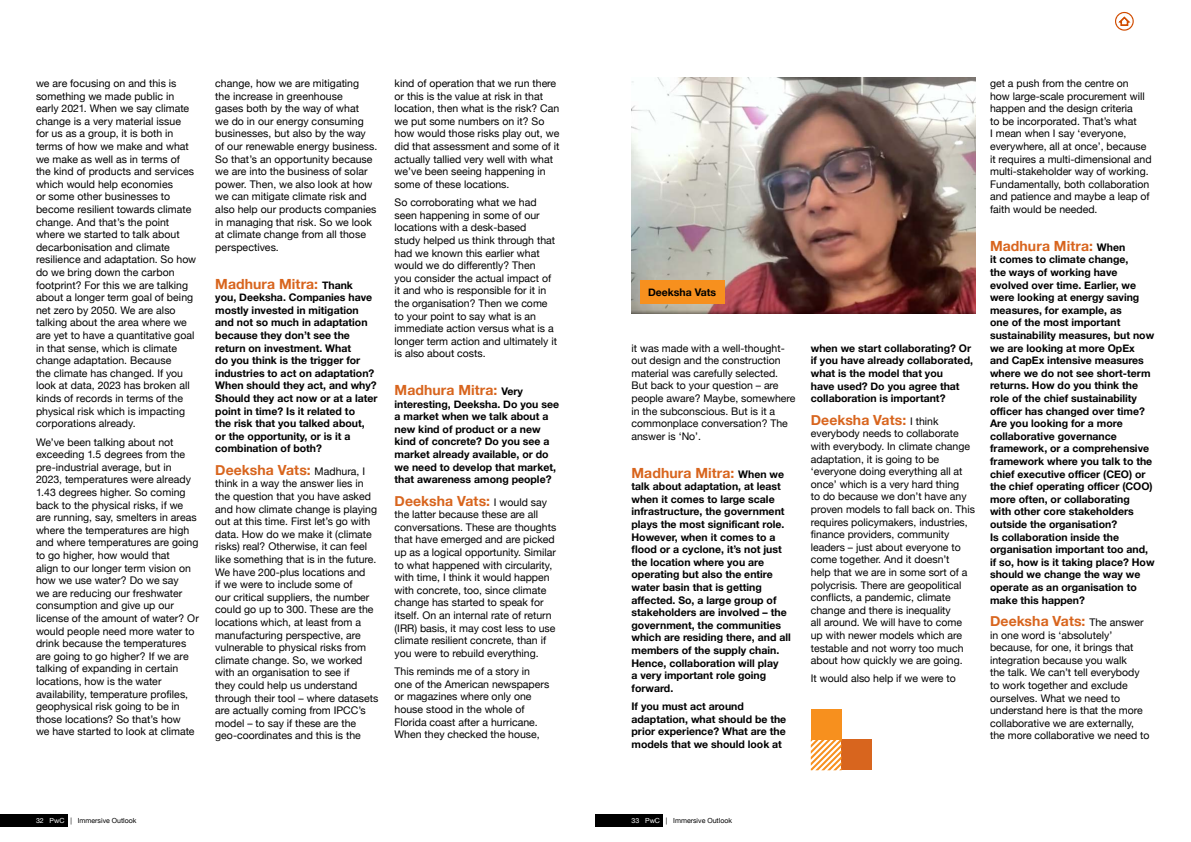
<style>
.page{position:relative;width:1191px;height:842px;background:#fff}
.page>*{position:absolute;margin:0;border:0;box-sizing:border-box;transform-origin:0 0}
.t1{font:700 14px "Helvetica Neue";letter-spacing:.005em;color:#d8651e}
.t2{font:10.5px/12.6px "Helvetica Neue";color:#000}
.t3{font:700 10.5px/12.6px "Helvetica Neue";color:#000}
.t4{font:7px "Helvetica Neue";color:#000}
.s1{font-size:10.5px;color:#000}
.s2{font-weight:400;font-size:10.5px;color:#000}
.s3{color:#fff}
</style>
<div class="page">
<img style="left:631px;top:77px;width:344px;height:236px">
<div style="left:841px;top:739px;width:31px;height:31px;background:#d8651e"></div>
<svg style="left:811px;top:739px;width:30px;height:31px"></svg>
<div style="left:811px;top:709px;width:30px;height:30px;background:#f7901e"></div>
<div style="left:0;top:814px;width:67px;height:12px;background:#000"></div>
<div style="left:595px;top:814px;width:68px;height:13px;background:#000"></div>
<div style="left:641px;top:280px;width:84px;height:23px;background:#f7901e"></div>
<svg style="left:1115px;top:12px;width:18px;height:19px"></svg>
<p class="t2" style="left:36px;top:78px;width:162px">we are focusing on and this is something we made public in early 2021. When we say climate change is a very material issue for us as a group, it is both in terms of how we make and what we make as well as in terms of the kind of products and services which would help economies<br>or some other businesses to become resilient towards climate change. And that’s the point where we started to talk about decarbonisation and climate resilience and adaptation. So how do we bring down the carbon footprint? For this we are talking about a longer term goal of being net zero by 2050. We are also talking about the area where we are yet to have a quantitative goal in that sense, which is climate change adaptation. Because<br>the climate has changed. If you look at data, 2023 has broken all kinds of records in terms of the physical risk which is impacting corporations already.</p>
<p class="t2" style="left:36px;top:436px;width:164px">We’ve been talking about not exceeding 1.5 degrees from the pre-industrial average, but in<br>2023, temperatures were already<br>1.43 degrees higher. So coming back to the physical risks, if we are running, say, smelters in areas where the temperatures are high and where temperatures are going to go higher, how would that<br>align to our longer term vision on how we use water? Do we say<br>we are reducing our freshwater consumption and give up our license of the amount of water? Or would people need more water to drink because the temperatures are going to go higher? If we are talking of expanding in certain locations, how is the water availability, temperature profiles, geophysical risk going to be in those locations? So that’s how<br>we have started to look at climate</p>
<p class="t2" style="left:215px;top:78px;width:164px">change, how we are mitigating<br>the increase in greenhouse<br>gases both by the way of what<br>we do in our energy consuming businesses, but also by the way of our renewable energy business.<br>So that’s an opportunity because we are into the business of solar power. Then, we also look at how we can mitigate climate risk and also help our products companies in managing that risk. So we look at climate change from all those perspectives.</p>
<h1 class="t1" style="left:215px;top:272px;width:139px">Madhura Mitra: <span class="s1">Thank</span></h1>
<p class="t3" style="left:215px;top:291px;width:164px">you, Deeksha. Companies have mostly invested in mitigation and not so much in adaptation because they don’t see the return on investment. What<br>do you think is the trigger for industries to act on adaptation?<br>When should they act, and why?<br>Should they act now or at a later point in time? Is it related to<br>the risk that you talked about, or the opportunity, or is it a combination of both?</p>
<h1 class="t1" style="left:215px;top:459px;width:151px">Deeksha Vats: <span class="s2">Madhura, I</span></h1>
<p class="t2" style="left:215px;top:478px;width:164px">think in a way the answer lies in the question that you have asked and how climate change is playing out at this time. First let’s go with data. How do we make it (climate risks) real? Otherwise, it can feel like something that is in the future.<br>We have 200-plus locations and<br>if we were to include some of<br>our critical suppliers, the number could go up to 300. These are the locations which, at least from a manufacturing perspective, are vulnerable to physical risks from climate change. So, we worked with an organisation to see if<br>they could help us understand through their tool – where datasets are actually coming from IPCC’s model – to say if these are the geo-coordinates and this is the</p>
<p class="t2" style="left:394px;top:78px;width:166px">kind of operation that we run there or this is the value at risk in that location, then what is the risk? Can we put some numbers on it? So how would those risks play out, we did that assessment and some of it actually tallied very well with what we’ve been seeing happening in some of these locations.</p>
<p class="t2" style="left:394px;top:197px;width:164px">So corroborating what we had seen happening in some of our locations with a desk-based<br>study helped us think through that had we known this earlier what would we do differently? Then<br>you consider the actual impact of it and who is responsible for it in the organisation? Then we come to your point to say what is an immediate action versus what is a longer term action and ultimately it is also about costs.</p>
<h1 class="t1" style="left:394px;top:379px;width:130px">Madhura Mitra: <span class="s1">Very</span></h1>
<p class="t3" style="left:394px;top:398px;width:166px">interesting, Deeksha. Do you see a market when we talk about a new kind of product or a new kind of concrete? Do you see a market already available, or do we need to develop that market, that awareness among people?</p>
<h1 class="t1" style="left:394px;top:490px;width:154px">Deeksha Vats: <span class="s2">I would say</span></h1>
<p class="t2" style="left:394px;top:509px;width:163px">the latter because these are all conversations. These are thoughts that have emerged and are picked up as a logical opportunity. Similar to what happened with circularity, with time, I think it would happen with concrete, too, since climate change has started to speak for itself. On an internal rate of return (IRR) basis, it may cost less to use climate resilient concrete, than if you were to rebuild everything.</p>
<p class="t2" style="left:394px;top:666px;width:156px">This reminds me of a story in one of the American newspapers or magazines where only one house stood in the whole of<br>Florida coast after a hurricane.<br>When they checked the house,</p>
<p class="t3" style="left:648px;top:286px;width:70px">Deeksha Vats</p>
<p class="t2" style="left:631px;top:342px;width:165px">it was made with a well-thought&shy;out design and the construction material was carefully selected.<br>But back to your question – are people aware? Maybe, somewhere in the subconscious. But is it a commonplace conversation? The answer is ‘No’.</p>
<h1 class="t1" style="left:631px;top:461px;width:154px">Madhura Mitra: <span class="s1">When we</span></h1>
<p class="t3" style="left:631px;top:480px;width:161px">talk about adaptation, at least when it comes to large scale infrastructure, the government plays the most significant role.<br>However, when it comes to a flood or a cyclone, it’s not just the location where you are operating but also the entire water basin that is getting affected. So, a large group of stakeholders are involved – the government, the communities which are residing there, and all members of the supply chain.<br>Hence, collaboration will play<br>a very important role going forward.</p>
<p class="t3" style="left:631px;top:700px;width:156px">If you must act around adaptation, what should be the prior experience? What are the models that we should look at</p>
<p class="t3" style="left:810px;top:342px;width:164px">when we start collaborating? Or if you have already collaborated, what is the model that you<br>have used? Do you agree that collaboration is important?</p>
<h1 class="t1" style="left:811px;top:409px;width:129px">Deeksha Vats: <span class="s2">I think</span></h1>
<p class="t2" style="left:810px;top:428px;width:166px">everybody needs to collaborate with everybody. In climate change adaptation, it is going to be ‘everyone doing everything all at once’ which is a very hard thing<br>to do because we don’t have any proven models to fall back on. This requires policymakers, industries, finance providers, community leaders – just about everyone to come together. And it doesn’t<br>help that we are in some sort of a polycrisis. There are geopolitical conflicts, a pandemic, climate change and there is inequality<br>all around. We will have to come up with newer models which are testable and not worry too much about how quickly we are going.</p>
<p class="t2" style="left:810px;top:673px;width:147px">It would also help if we were to</p>
<p class="t2" style="left:990px;top:78px;width:163px">get a push from the centre on<br>how large-scale procurement will happen and the design criteria<br>to be incorporated. That’s what<br>I mean when I say ‘everyone, everywhere, all at once’, because it requires a multi-dimensional and multi-stakeholder way of working.<br>Fundamentally, both collaboration and patience and maybe a leap of faith would be needed.</p>
<h1 class="t1" style="left:990px;top:235px;width:137px">Madhura Mitra: <span class="s1">When</span></h1>
<p class="t3" style="left:990px;top:254px;width:166px">it comes to climate change,<br>the ways of working have evolved over time. Earlier, we were looking at energy saving measures, for example, as<br>one of the most important sustainability measures, but now we are looking at more OpEx and CapEx intensive measures where we do not see short-term returns. How do you think the role of the chief sustainability officer has changed over time?<br>Are you looking for a more collaborative governance framework, or a comprehensive framework where you talk to the chief executive officer (CEO) or the chief operating officer (COO) more often, or collaborating<br>with other core stakeholders outside the organisation?<br>Is collaboration inside the organisation important too and, if so, how is it taking place? How should we change the way we operate as an organisation to make this happen?</p>
<h1 class="t1" style="left:990px;top:610px;width:155px">Deeksha Vats: <span class="s2">The answer</span></h1>
<p class="t2" style="left:990px;top:629px;width:161px">in one word is ‘absolutely’ because, for one, it brings that integration because you walk<br>the talk. We can’t tell everybody to work together and exclude ourselves. What we need to understand here is that the more collaborative we are externally, the more collaborative we need to</p>
<p class="t4" style="left:36px;top:815px;width:102px"><span class="s3">32 PwC</span> | Immersive Outlook</p>
<p class="t4" style="left:631px;top:815px;width:102px"><span class="s3">33 PwC</span> | Immersive Outlook</p>
</div>
